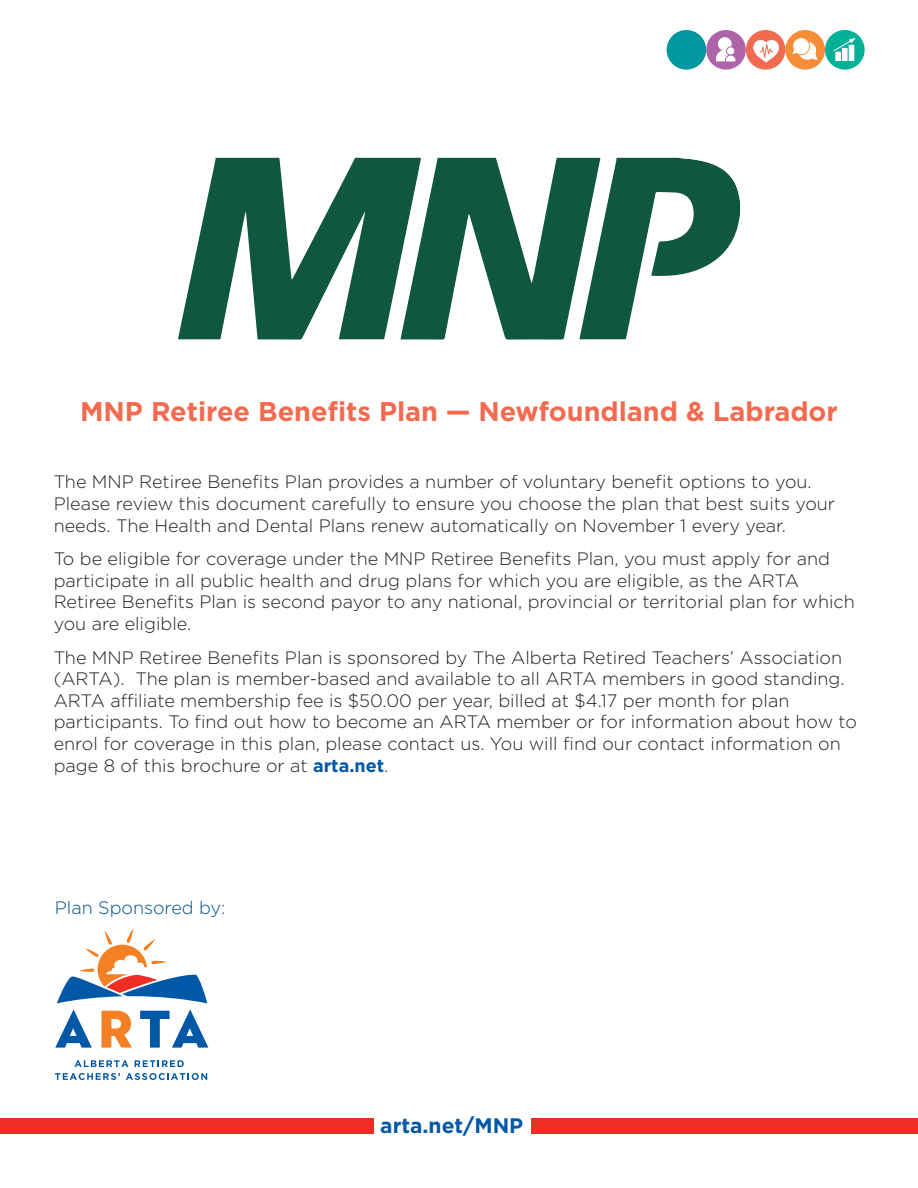
<style>
.page{position:relative;width:918px;height:1188px;background:#fff}
.page>*{position:absolute;margin:0;border:0;box-sizing:border-box;transform-origin:0 0}
.t1{font:700 27px "Gotham";color:#f26b50}
.t2{font:700 21px "Gotham";color:#0158a6}
.t3{font:300 18px/21.6px "Gotham";color:#231f20}
.t4{font:300 18px "Gotham";color:#005187}
.s1{font-weight:700;color:#0158a6}
</style>
<div class="page">
<div style="left:531px;top:1118px;width:387px;height:16px;background:#ee2e22"></div>
<div style="left:0;top:1118px;width:373px;height:16px;background:#ee2e22"></div>
<div style="left:785px;top:30px;width:40px;height:40px;background:#f68d38;border-radius:50%"></div>
<div style="left:825px;top:30px;width:40px;height:40px;background:#00b198;border-radius:50%"></div>
<div style="left:746px;top:30px;width:39px;height:40px;background:#f26b50;border-radius:50%"></div>
<div style="left:706px;top:30px;width:40px;height:40px;background:#ad64a8;border-radius:50%"></div>
<svg style="left:753px;top:40px;width:26px;height:22px"></svg>
<svg style="left:792px;top:37px;width:26px;height:23px"></svg>
<svg style="left:834px;top:38px;width:21px;height:23px"></svg>
<svg style="left:716px;top:37px;width:20px;height:25px"></svg>
<div style="left:667px;top:30px;width:39px;height:40px;background:#0097a0;border-radius:50%"></div>
<svg style="left:178px;top:158px;width:223px;height:182px;fill:#0f573d"></svg>
<svg style="left:401px;top:158px;width:339px;height:182px"></svg>
<svg style="left:57px;top:928px;width:150px;height:75px"></svg>
<svg style="left:75px;top:1060px;width:53px;height:7px"></svg>
<svg style="left:135px;top:1060px;width:49px;height:7px"></svg>
<svg style="left:55px;top:1073px;width:65px;height:7px"></svg>
<svg style="left:126px;top:1073px;width:81px;height:7px"></svg>
<svg style="left:55px;top:1010px;width:37px;height:38px"></svg>
<svg style="left:102px;top:1011px;width:30px;height:37px"></svg>
<svg style="left:140px;top:1010px;width:68px;height:38px"></svg>
<p class="t1" style="left:80px;top:396px;width:759px">MNP Retiree Benefits Plan — Newfoundland &amp; Labrador</p>
<p class="t3" style="left:54px;top:471px;width:783px">The MNP Retiree Benefits Plan provides a number of voluntary benefit options to you.<br>Please review this document carefully to ensure you choose the plan that best suits your needs. The Health and Dental Plans renew automatically on November 1 every year.</p>
<p class="t3" style="left:54px;top:548px;width:803px">To be eligible for coverage under the MNP Retiree Benefits Plan, you must apply for and participate in all public health and drug plans for which you are eligible, as the ARTA Retiree Benefits Plan is second payor to any national, provincial or territorial plan for which you are eligible.</p>
<p class="t3" style="left:54px;top:646px;width:805px">The MNP Retiree Benefits Plan is sponsored by The Alberta Retired Teachers’ Association (ARTA). The plan is member-based and available to all ARTA members in good standing.<br>ARTA affiliate membership fee is $50.00 per year, billed at $4.17 per month for plan participants. To find out how to become an ARTA member or for information about how to enrol for coverage in this plan, please contact us. You will find our contact information on page 8 of this brochure or at <span class="s1">arta.net</span>.</p>
<p class="t4" style="left:55px;top:898px;width:172px">Plan Sponsored by:</p>
<p class="t2" style="left:380px;top:1114px;width:145px">arta.net/MNP</p>
</div>
